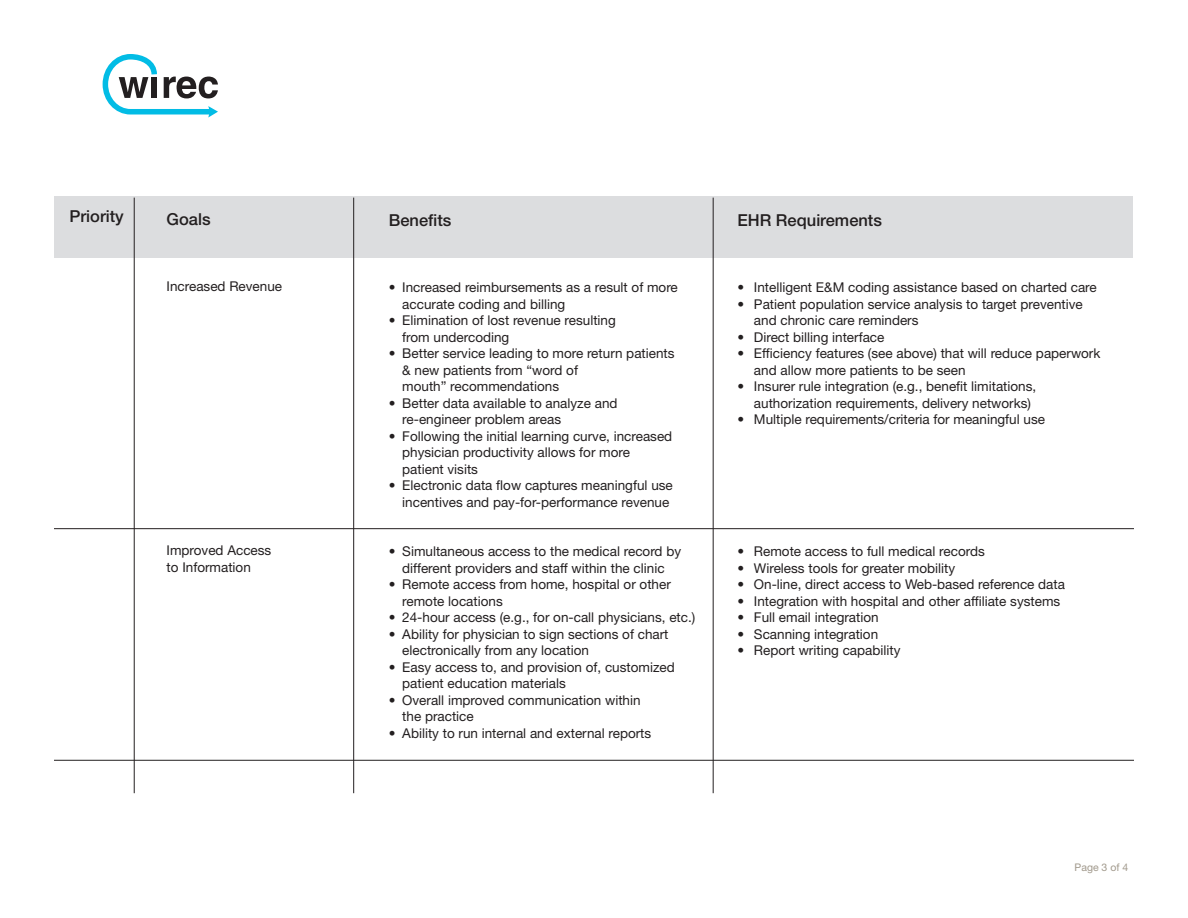
<style>
.page{position:relative;width:1188px;height:918px;background:#fff}
.page>*{position:absolute;margin:0;border:0;box-sizing:border-box;transform-origin:0 0}
.t1{font:500 16.5px "Helvetica Neue LT Std";color:#231f20}
.t2{font:13.5px/16.5px "Helvetica Neue LT Std";color:#231f20}
.t3{font:10.5px "Helvetica Neue LT Std";color:#a1998c}
</style>
<div class="page">
<svg style="left:103px;top:54px;width:115px;height:64px"></svg>
<div style="left:55px;top:196px;width:1078px;height:61px;background:#dcdddf"></div>
<hr style="left:54px;top:528px;width:1080px;height:1px;background:#231f20">
<hr style="left:54px;top:760px;width:1080px;height:1px;background:#231f20">
<hr style="left:134px;top:198px;width:1px;height:595px;background:#231f20">
<hr style="left:353px;top:198px;width:1px;height:595px;background:#231f20">
<hr style="left:713px;top:198px;width:1px;height:595px;background:#231f20">
<p class="t1" style="left:69px;top:206px;width:56px">Priority</p>
<p class="t1" style="left:167px;top:210px;width:46px">Goals</p>
<p class="t2" style="left:167px;top:278px;width:117px">Increased Revenue</p>
<p class="t2" style="left:167px;top:542px;width:106px">Improved Access</p>
<p class="t2" style="left:167px;top:559px;width:86px">to Information</p>
<p class="t1" style="left:389px;top:211px;width:64px">Benefits</p>
<p class="t2" style="left:402px;top:279px;width:277px;text-indent:-14px">• Increased reimbursements as a result of more accurate coding and billing</p>
<p class="t2" style="left:389px;top:312px;width:229px">• Elimination of lost revenue resulting</p>
<p class="t2" style="left:402px;top:329px;width:109px">from undercoding</p>
<p class="t2" style="left:389px;top:345px;width:287px">• Better service leading to more return patients</p>
<p class="t2" style="left:402px;top:362px;width:177px">&amp; new patients from “word of</p>
<p class="t2" style="left:402px;top:378px;width:158px">mouth” recommendations</p>
<p class="t2" style="left:389px;top:395px;width:230px">• Better data available to analyze and</p>
<p class="t2" style="left:402px;top:411px;width:160px">re-engineer problem areas</p>
<p class="t2" style="left:402px;top:428px;width:271px;text-indent:-14px">• Following the initial learning curve, increased physician productivity allows for more</p>
<p class="t2" style="left:402px;top:461px;width:77px">patient visits</p>
<p class="t2" style="left:389px;top:477px;width:286px;text-align:right">• Electronic data flow captures meaningful use incentives and pay-for-performance revenue</p>
<p class="t2" style="left:389px;top:543px;width:294px;text-align:center">• Simultaneous access to the medical record by different providers and staff within the clinic</p>
<p class="t2" style="left:402px;top:576px;width:270px;text-indent:-14px">• Remote access from home, hospital or other remote locations</p>
<p class="t2" style="left:389px;top:609px;width:308px">• 24-hour access (e.g., for on-call physicians, etc.)</p>
<p class="t2" style="left:402px;top:626px;width:268px;text-indent:-14px">• Ability for physician to sign sections of chart electronically from any location</p>
<p class="t2" style="left:402px;top:659px;width:274px;text-indent:-14px">• Easy access to, and provision of, customized patient education materials</p>
<p class="t2" style="left:389px;top:692px;width:253px">• Overall improved communication within</p>
<p class="t2" style="left:402px;top:708px;width:73px">the practice</p>
<p class="t2" style="left:389px;top:725px;width:264px">• Ability to run internal and external reports</p>
<p class="t1" style="left:737px;top:211px;width:146px">EHR Requirements</p>
<p class="t2" style="left:737px;top:279px;width:361px">• Intelligent E&amp;M coding assistance based on charted care</p>
<p class="t2" style="left:754px;top:296px;width:330px;text-indent:-16px">• Patient population service analysis to target preventive and chronic care reminders</p>
<p class="t2" style="left:737px;top:329px;width:149px">• Direct billing interface</p>
<p class="t2" style="left:754px;top:345px;width:348px;text-indent:-16px">• Efficiency features (see above) that will reduce paperwork and allow more patients to be seen</p>
<p class="t2" style="left:737px;top:378px;width:300px">• Insurer rule integration (e.g., benefit limitations,</p>
<p class="t2" style="left:754px;top:395px;width:279px">authorization requirements, delivery networks)</p>
<p class="t2" style="left:737px;top:411px;width:309px">• Multiple requirements/criteria for meaningful use</p>
<p class="t2" style="left:737px;top:543px;width:249px">• Remote access to full medical records</p>
<p class="t2" style="left:737px;top:560px;width:219px">• Wireless tools for greater mobility</p>
<p class="t2" style="left:737px;top:576px;width:329px">• On-line, direct access to Web-based reference data</p>
<p class="t2" style="left:737px;top:593px;width:324px">• Integration with hospital and other affiliate systems</p>
<p class="t2" style="left:737px;top:609px;width:143px">• Full email integration</p>
<p class="t2" style="left:737px;top:626px;width:142px">• Scanning integration</p>
<p class="t2" style="left:737px;top:642px;width:164px">• Report writing capability</p>
<p class="t3" style="left:1075px;top:862px;width:55px">Page 3 of 4</p>
</div>
